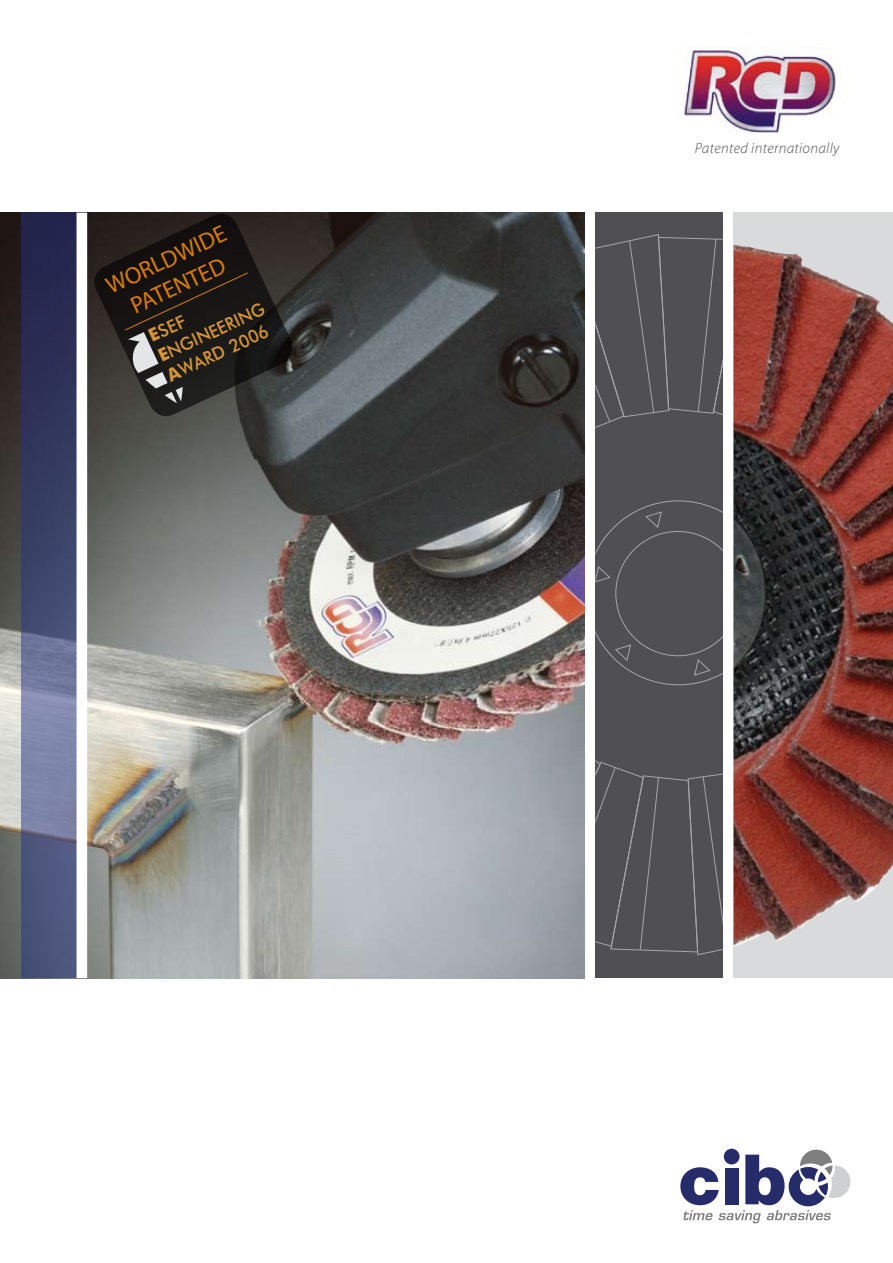
<style>
.page{position:relative;width:893px;height:1263px;background:#fff}
.page>*{position:absolute;margin:0;border:0;box-sizing:border-box;transform-origin:0 0}
.t1{font:23.85px/28.5px "Myriad Pro";color:#d97d00;text-align:center}
.t2{font:500 17.85px "Futura BT";color:#d79536;scale:.95 1}
.t3{font:500 17.85px "Futura BT";color:#d79536;scale:.96 1}
.t4{font:500 17.85px "Futura BT";color:#d79536}
.t5{font:italic 300 15px "Myriad Pro";letter-spacing:.02em;color:#504f53}
.s1{font-weight:700}
</style>
<div class="page">
<img style="left:0;top:213px;width:585px;height:765px">
<div style="left:595px;top:213px;width:128px;height:765px;background:#504f53"></div>
<svg style="left:595px;top:760px;width:128px;height:196px"></svg>
<svg style="left:595px;top:234px;width:128px;height:194px"></svg>
<svg style="left:595px;top:500px;width:128px;height:186px"></svg>
<div style="left:733px;top:213px;width:160px;height:765px;background:#d8dadc"></div>
<img style="left:733px;top:245px;width:160px;height:702px">
<svg style="left:21px;top:213px;width:56px;height:765px;background:#494f76"></svg>
<div style="left:77px;top:213px;width:10px;height:765px;background:#fff"></div>
<img style="left:684px;top:46px;width:156px;height:87px">
<svg style="left:680px;top:1149px;width:170px;height:74px"></svg>
<svg style="left:89px;top:212px;width:209px;height:210px;background:#2a2825"></svg>
<h1 class="t1" style="left:101px;top:274px;width:131px;rotate:-25deg">WORLDWIDE<br>PATENTED</h1>
<p class="t2" style="left:154px;top:347px;width:123px;rotate:-25deg"><span class="s1">E</span>NGINEERING</p>
<p class="t4" style="left:145px;top:326px;width:40px;rotate:-25deg"><span class="s1">E</span>SEF</p>
<p class="t3" style="left:164px;top:366px;width:116px;rotate:-25deg"><span class="s1">A</span>WARD 2006</p>
<p class="t5" style="left:695px;top:140px;width:146px">Patented internationally</p>
</div>
